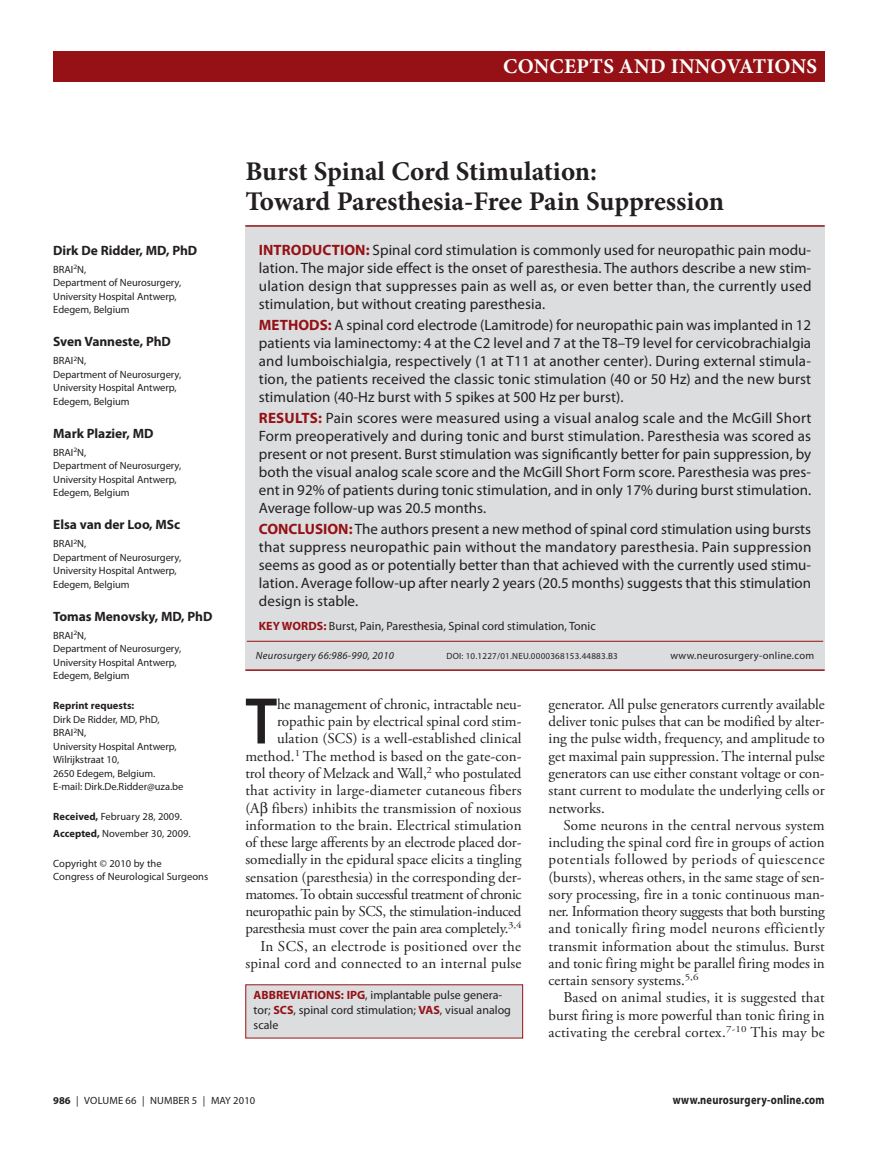
<style>
.page{position:relative;width:878px;height:1175px;background:#fff}
.page>*{position:absolute;margin:0;border:0;box-sizing:border-box;transform-origin:0 0}
.t1{font:600 66.45px "Myriad Pro";color:#231f20;scale:.91 1}
.t2{font:700 27px/30px "Minion Pro";letter-spacing:-.005em;color:#231f20}
.t3{font:700 21px "Minion Pro";letter-spacing:.015em;color:#fff}
.t4{font:15px/17.2px "Adobe Garamond Pro";color:#231f20;text-align:justify}
.t5{font:15px/18px "Myriad Pro";letter-spacing:.005em;color:#231f20;text-align:justify}
.t6{font:700 13.5px "Myriad Pro";letter-spacing:-.005em;color:#231f20}
.t7{font:700 12.6px "Myriad Pro";letter-spacing:.02em;color:#231f20;scale:.83 1}
.t8{font:12px/15px "Myriad Pro";color:#231f20}
.t9{font:10.5px/13.5px "Myriad Pro";letter-spacing:-.005em;color:#231f20}
.t10{font:10.5px "Myriad Pro";letter-spacing:.015em;color:#231f20}
.t11{font:italic 10.5px "Myriad Pro";letter-spacing:.025em;color:#231f20}
.t12{font:10.5px "Myriad Pro";letter-spacing:.025em;color:#231f20}
.t13{font:700 10.5px "Myriad Pro";letter-spacing:.005em;color:#231f20}
.t14{font:9px "Myriad Pro";letter-spacing:.025em;color:#231f20}
.s1{font-weight:700}
.s2{font-weight:700;color:#951115}
</style>
<div class="page">
<div style="left:53px;top:51px;width:771px;height:30px;background:#951115"></div>
<div style="left:245px;top:225px;width:579px;height:445px;background:#dcdddf"></div>
<hr style="left:245px;top:225px;width:579px;height:2px;background:#951115">
<hr style="left:247px;top:641px;width:576px;height:1px;background:#951115">
<hr style="left:245px;top:669px;width:579px;height:2px;background:#951115">
<div style="left:246px;top:985px;width:276px;height:52px;background:#dcdddf"></div>
<h3 class="t3" style="left:503px;top:53px;width:316px">CONCEPTS AND INNOVATIONS</h3>
<p class="t6" style="left:53px;top:245px;width:146px">Dirk De Ridder, MD, PhD</p>
<p class="t9" style="left:53px;top:263px;width:129px">BRAI<sup>2</sup>N,<br>Department of Neurosurgery,<br>University Hospital Antwerp,<br>Edegem, Belgium</p>
<p class="t6" style="left:53px;top:336px;width:119px">Sven Vanneste, PhD</p>
<p class="t9" style="left:53px;top:355px;width:129px">BRAI<sup>2</sup>N,<br>Department of Neurosurgery,<br>University Hospital Antwerp,<br>Edegem, Belgium</p>
<p class="t6" style="left:53px;top:428px;width:102px">Mark Plazier, MD</p>
<p class="t9" style="left:53px;top:446px;width:129px">BRAI<sup>2</sup>N,<br>Department of Neurosurgery,<br>University Hospital Antwerp,<br>Edegem, Belgium</p>
<p class="t6" style="left:53px;top:519px;width:129px">Elsa van der Loo, MSc</p>
<p class="t9" style="left:53px;top:538px;width:129px">BRAI<sup>2</sup>N,<br>Department of Neurosurgery,<br>University Hospital Antwerp,<br>Edegem, Belgium</p>
<p class="t6" style="left:53px;top:611px;width:161px">Tomas Menovsky, MD, PhD</p>
<p class="t9" style="left:53px;top:629px;width:129px">BRAI<sup>2</sup>N,<br>Department of Neurosurgery,<br>University Hospital Antwerp,<br>Edegem, Belgium</p>
<p class="t13" style="left:53px;top:702px;width:83px">Reprint requests:</p>
<p class="t9" style="left:53px;top:713px;width:131px">Dirk De Ridder, MD, PhD,<br>BRAI<sup>2</sup>N,<br>University Hospital Antwerp,<br>Wilrijkstraat 10,<br>2650 Edegem, Belgium.<br>E-mail: Dirk.De.Ridder@uza.be</p>
<p class="t9" style="left:53px;top:809px;width:139px;line-height:16.5px"><span class="s1">Received,</span> February 28, 2009.<br><span class="s1">Accepted,</span> November 30, 2009.</p>
<p class="t9" style="left:53px;top:857px;width:156px">Copyright © 2010 by the<br>Congress of Neurological Surgeons</p>
<h2 class="t2" style="left:245px;top:156px;width:480px">Burst Spinal Cord Stimulation:<br>Toward Paresthesia-Free Pain Suppression</h2>
<p class="t5" style="left:259px;top:242px;width:554px"><span class="s2">INTRODUCTION:</span> Spinal cord stimulation is commonly used for neuropathic pain modu&shy;lation. The major side effect is the onset of paresthesia. The authors describe a new stim&shy;ulation design that suppresses pain as well as, or even better than, the currently used stimulation, but without creating paresthesia.</p>
<p class="t5" style="left:259px;top:317px;width:554px"><span class="s2">METHODS:</span> A spinal cord electrode (Lamitrode) for neuropathic pain was implanted in 12 patients via laminectomy: 4 at the C2 level and 7 at the T8–T9 level for cervicobrachialgia and lumboischialgia, respectively (1 at T11 at another center). During external stimula&shy;tion, the patients received the classic tonic stimulation (40 or 50 Hz) and the new burst stimulation (40-Hz burst with 5 spikes at 500 Hz per burst).</p>
<p class="t5" style="left:259px;top:410px;width:554px"><span class="s2">RESULTS:</span> Pain scores were measured using a visual analog scale and the McGill Short Form preoperatively and during tonic and burst stimulation. Paresthesia was scored as present or not present. Burst stimulation was significantly better for pain suppression, by both the visual analog scale score and the McGill Short Form score. Paresthesia was pres&shy;ent in 92% of patients during tonic stimulation, and in only 17% during burst stimulation.<br>Average follow-up was 20.5 months.</p>
<p class="t5" style="left:259px;top:521px;width:554px"><span class="s2">CONCLUSION:</span> The authors present a new method of spinal cord stimulation using bursts that suppress neuropathic pain without the mandatory paresthesia. Pain suppression seems as good as or potentially better than that achieved with the currently used stimu&shy;lation. Average follow-up after nearly 2 years (20.5 months) suggests that this stimulation design is stable.</p>
<p class="t8" style="left:259px;top:620px;width:338px"><span class="s2">KEY WORDS:</span> Burst, Pain, Paresthesia, Spinal cord stimulation, Tonic</p>
<p class="t11" style="left:256px;top:649px;width:139px">Neurosurgery 66:986-990, 2010</p>
<p class="t14" style="left:446px;top:652px;width:173px">DOI: 10.1227/01.NEU.0000368153.44883.B3</p>
<p class="t12" style="left:670px;top:651px;width:145px">www.neurosurgery- online.com</p>
<p class="t4" style="left:245px;top:697px;width:278px;text-align:right">he management of chronic, intractable neu&shy;ropathic pain by electrical spinal cord stim&shy;ulation (SCS) is a well-established clinical method.<sup>1</sup> The method is based on the gate-con&shy;trol theory of Melzack and Wall,<sup>2</sup> who postulated that activity in large-diameter cutaneous fibers (A fibers) inhibits the transmission of noxious information to the brain. Electrical stimulation of these large afferents by an electrode placed dor&shy;somedially in the epidural space elicits a tingling sensation (paresthesia) in the corresponding der&shy;matomes. To obtain successful treatment of chronic neuropathic pain by SCS, the stimulation-induced paresthesia must cover the pain area completely.<sup>3,4<br></sup>In SCS, an electrode is positioned over the spinal cord and connected to an internal pulse</p>
<p class="t4" style="left:548px;top:697px;width:278px">generator. All pulse generators currently available deliver tonic pulses that can be modified by alter&shy;ing the pulse width, frequency, and amplitude to get maximal pain suppression. The internal pulse generators can use either constant voltage or con&shy;stant current to modulate the underlying cells or networks.</p>
<h1 class="t1" style="left:245px;top:681px;width:36px">T</h1>
<p class="t4" style="left:548px;top:817px;width:278px;text-indent:15px">Some neurons in the central nervous system in cluding the spinal cord fire in groups of action potentials followed by periods of quiescence (bursts), whereas others, in the same stage of sen&shy;sory processing, fire in a tonic continuous man&shy;ner. Information theory suggests that both bursting and tonically firing model neurons efficiently transmit information about the stimulus. Burst and tonic firing might be parallel firing modes in certain sensory systems.<sup>5,6</sup></p>
<p class="t4" style="left:548px;top:990px;width:278px;text-indent:15px">Based on animal studies, it is suggested that burst firing is more powerful than tonic firing in activating the cerebral cortex.<sup>7-10</sup> This may be</p>
<p class="t8" style="left:254px;top:988px;width:259px"><span class="s2">ABBREVIATIONS: IPG</span>, implantable pulse genera&shy;tor; <span class="s2">SCS</span>, spinal cord stimulation; <span class="s2">VAS</span>, visual analog scale</p>
<p class="t10" style="left:53px;top:1097px;width:203px"><span class="s1">986</span> | VOLUME 66 | NUMBER 5 | MAY 2010</p>
<p class="t7" style="left:673px;top:1095px;width:184px">www.neurosurgery-online.com</p>
</div>
